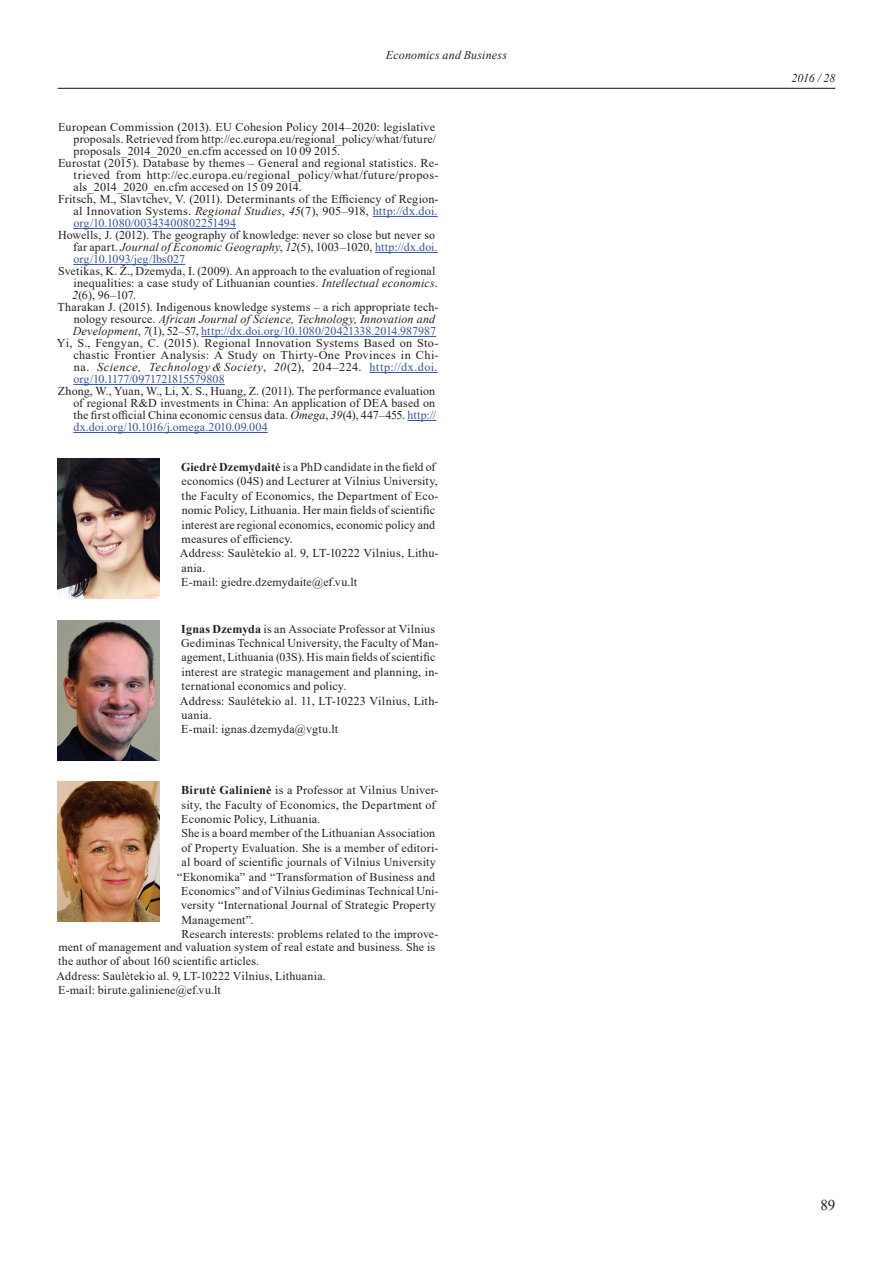
<style>
.page{position:relative;width:893px;height:1263px;background:#fff}
.page>*{position:absolute;margin:0;border:0;box-sizing:border-box;transform-origin:0 0}
.t1{font:15px "Times New Roman";color:#231f20}
.t2{font:12px/14.4px "Times New Roman";letter-spacing:.015em;color:#231f20}
.t3{font:12px "Times New Roman";color:#3853a3}
.t4{font:italic 12px "Times New Roman";letter-spacing:.015em;color:#231f20}
.t5{font:italic 12px "Times New Roman";letter-spacing:.045em;color:#231f20}
.t6{font:12px "Times New Roman";letter-spacing:-.025em;color:#3853a3}
.s1{font-style:italic}
.s2{color:#3853a3}
.s3{font-style:normal}
.s4{font-style:italic;color:#231f20}
.s5{color:#231f20}
.s6{font-style:normal;color:#3853a3}
.s7{font-weight:700}
</style>
<div class="page">
<hr style="left:58px;top:88px;width:777px;height:1px;background:#231f20">
<hr style="left:373px;top:216px;width:65px;height:1px;background:#3853a3">
<hr style="left:73px;top:228px;width:163px;height:1px;background:#3853a3">
<hr style="left:375px;top:252px;width:63px;height:1px;background:#3853a3">
<hr style="left:73px;top:264px;width:112px;height:1px;background:#3853a3">
<hr style="left:201px;top:336px;width:235px;height:1px;background:#3853a3">
<hr style="left:369px;top:372px;width:69px;height:1px;background:#3853a3">
<hr style="left:73px;top:384px;width:152px;height:1px;background:#3853a3">
<svg style="left:407px;top:420px;width:29px;height:1px"></svg>
<hr style="left:73px;top:432px;width:195px;height:1px;background:#3853a3">
<img style="left:58px;top:458px;width:102px;height:141px">
<img style="left:58px;top:620px;width:102px;height:140px">
<img style="left:58px;top:782px;width:102px;height:140px">
<p class="t4" style="left:386px;top:47px;width:123px">Economics and Business</p>
<p class="t2" style="left:58px;top:120px;width:379px">European Commission (2013). EU Cohesion Policy 2014–2020: legislative</p>
<p class="t2" style="left:74px;top:132px;width:364px">proposals. Retrieved from http://ec.europa.eu/regional_policy/what/future/</p>
<p class="t2" style="left:74px;top:144px;width:268px">proposals_2014_2020_en.cfm accessed on 10 09 2015.</p>
<p class="t2" style="left:58px;top:156px;width:382px">Eurostat (2015). Database by themes – General and regional statistics. Re-</p>
<p class="t2" style="left:74px;top:168px;width:366px">trieved from http://ec.europa.eu/regional_policy/what/future/propos-</p>
<p class="t2" style="left:73px;top:180px;width:230px">als_2014_2020_en.cfm accesed on 15 09 2014.</p>
<p class="t2" style="left:58px;top:192px;width:382px">Fritsch, M., Slavtchev, V. (2011). Determinants of the Efficiency of Region-</p>
<p class="t2" style="left:73px;top:204px;width:366px">al Innovation Systems. <span class="s1">Regional Studies</span>, <span class="s1">45</span>(7), 905–918, <span class="s2">http://dx.doi.</span></p>
<p class="t3" style="left:73px;top:215px;width:164px">org/10.1080/00343400802251494</p>
<p class="t2" style="left:73px;top:229px;width:366px;line-height:12px;text-indent:-15px">Howells, J. (2012). The geography of knowledge: never so close but never so far apart. <span class="s1">Journal of Economic Geography</span>, <span class="s1">12</span>(5), 1003–1020, <span class="s2">http://dx.doi. org/10.1093/jeg/lbs027</span></p>
<p class="t2" style="left:58px;top:264px;width:379px">Svetikas, K. Ž., Dzemyda, I. (2009). An approach to the evaluation of regional</p>
<p class="t2" style="left:73px;top:276px;width:366px">inequalities: a case study of Lithuanian counties. <span class="s1">Intellectual economics</span>.</p>
<p class="t2" style="left:72px;top:288px;width:65px"><span class="s1">2</span>(6), 96–107.</p>
<p class="t2" style="left:58px;top:300px;width:383px">Tharakan J. (2015). Indigenous knowledge systems – a rich appropriate tech-</p>
<p class="t4" style="left:74px;top:311px;width:363px"><span class="s3">nology resource.</span> African Journal of Science, Technology, Innovation and</p>
<p class="t3" style="left:73px;top:323px;width:365px"><span class="s4">Development</span><span class="s5">,</span> <span class="s4">7</span><span class="s5">(1), 52–57,</span> http://dx.doi.org/10.1080/20421338.2014.987987</p>
<p class="t2" style="left:57px;top:336px;width:383px">Yi, S., Fengyan, C. (2015). Regional Innovation Systems Based on Sto-</p>
<p class="t2" style="left:74px;top:348px;width:367px">chastic Frontier Analysis: A Study on Thirty-One Provinces in Chi-</p>
<p class="t5" style="left:74px;top:359px;width:365px"><span class="s3">na.</span> Science, Technology&amp; Society<span class="s3">,</span> 20<span class="s3">(2), 204–224.</span> <span class="s6">http://dx.doi.</span></p>
<p class="t6" style="left:73px;top:371px;width:153px">org/10.1177/0971721815579808</p>
<p class="t2" style="left:73px;top:385px;width:364px;line-height:12px;text-align:justify;text-indent:-15px">Zhong, W., Yuan, W., Li, X. S., Huang, Z. (2011). The performance evaluation of regional R&amp;D investments in China: An application of DEA based on the first official China economic census data. <span class="s1">Omega</span>, <span class="s1">39</span>(4), 447–455. <span class="s2">http:// dx.doi.org/10.1016/j.omega.2010.09.004</span></p>
<p class="t2" style="left:180px;top:459px;width:260px"><span class="s7">Giedrė Dzemydaitė</span> is a PhD candidate in the field of economics (04S) and Lecturer at Vilnius University, the Faculty of Economics, the Department of Eco&shy;nomic Policy, Lithuania. Her main fields of scientific interest are regional economics, economic policy and measures of efficiency.<br>Address: Saulėtekio al. 9, LT-10222 Vilnius, Lithu&shy;ania.<br>E-mail: giedre.dzemydaite@ef.vu.lt</p>
<p class="t2" style="left:180px;top:621px;width:260px"><span class="s7">Ignas Dzemyda</span> is an Associate Professor at Vilnius Gediminas Technical University, the Faculty of Man&shy;agement, Lithuania (03S). His main fields of scientific interest are strategic management and planning, in&shy;ternational economics and policy.<br>Address: Saulėtekio al. 11, LT-10223 Vilnius, Lith&shy;uania.<br>E-mail: ignas.dzemyda@vgtu.lt</p>
<p class="t2" style="left:181px;top:782px;width:259px"><span class="s7">Birutė Galinienė</span> is a Professor at Vilnius Univer-</p>
<p class="t2" style="left:182px;top:797px;width:256px">sity, the Faculty of Economics, the Department of</p>
<p class="t2" style="left:181px;top:811px;width:140px">Economic Policy, Lithuania.</p>
<p class="t2" style="left:181px;top:826px;width:255px">She is a board member of the Lithuanian Association</p>
<p class="t2" style="left:181px;top:840px;width:259px">of Property Evaluation. She is a member of editori-</p>
<p class="t2" style="left:181px;top:854px;width:256px">al board of scientific journals of Vilnius University</p>
<p class="t2" style="left:177px;top:869px;width:259px">“Ekonomika” and “Transformation of Business and</p>
<p class="t2" style="left:181px;top:883px;width:259px">Economics” and of Vilnius Gediminas Technical Uni-</p>
<p class="t2" style="left:181px;top:898px;width:256px">versity “International Journal of Strategic Property</p>
<p class="t2" style="left:181px;top:912px;width:74px">Management”.</p>
<p class="t2" style="left:181px;top:926px;width:259px">Research interests: problems related to the improve-</p>
<p class="t2" style="left:57px;top:939px;width:380px">ment of management and valuation system of real estate and business. She is the author of about 160 scientific articles.<br>Address: Saulėtekio al. 9, LT-10222 Vilnius, Lithuania.<br>E-mail: birute.galiniene@ef.vu.lt</p>
<p class="t4" style="left:792px;top:69px;width:45px">2016 / 28</p>
<p class="t1" style="left:821px;top:1194px;width:16px">89</p>
</div>
